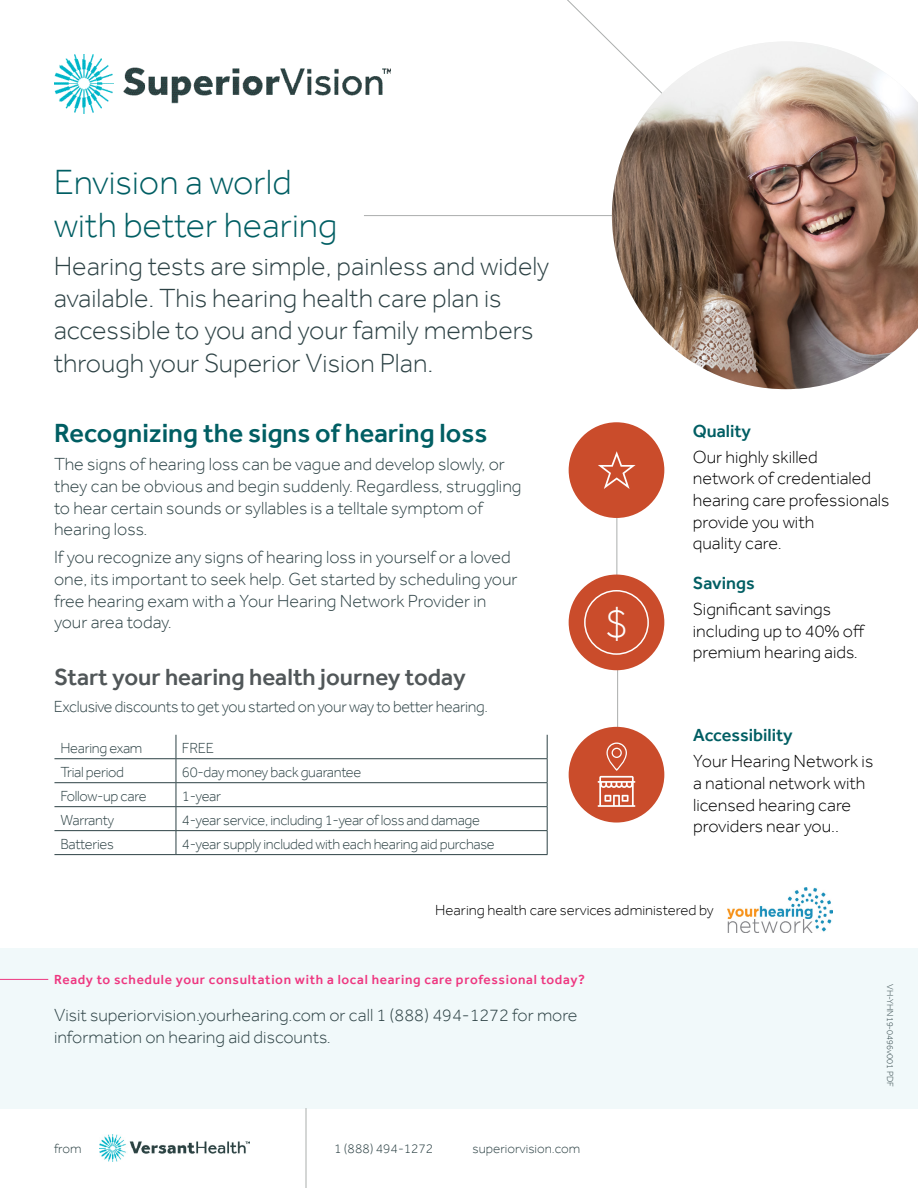
<style>
.page{position:relative;width:918px;height:1188px;background:#fff}
.page>*{position:absolute;margin:0;border:0;box-sizing:border-box;transform-origin:0 0}
.t1{font:300 42px "Effra";color:#fefefe}
.t2{font:300 36px/43.2px "Effra";color:#005e63}
.t3{font:300 27px/32.4px "Effra";color:#2d4245}
.t4{font:500 27px "Effra";color:#005e63}
.t5{font:500 24px "Effra";color:#515759}
.t6{font:300 18px/21.6px "Effra";color:#2d4245}
.t7{font:300 18px/21.6px "Effra";color:#000}
.t8{font:500 18px "Effra";color:#005e63}
.t9{font:300 16.5px "Effra";letter-spacing:-.02em;color:#2d4245}
.t10{font:300 15px "Effra";letter-spacing:-.02em;color:#2d4245}
.t11{font:300 15px "Effra";color:#000}
.t12{font:500 13.5px "Effra";letter-spacing:.05em;color:#ee3780}
.t13{font:300 13.5px "Effra";color:#2d4245}
.t14{font:300 9px "Effra";color:#2d4245}
</style>
<div class="page">
<hr style="left:617px;top:651px;width:1px;height:108px;background:#abaead">
<hr style="left:616px;top:518px;width:1px;height:107px;background:#abaead">
<hr style="left:364px;top:215px;width:422px;height:1px;background:#abaead">
<img style="left:612px;top:42px;width:306px;height:347px">
<div style="left:0;top:948px;width:918px;height:160px;background:#f1f9fa"></div>
<hr style="left:0;top:979px;width:48px;height:1px;background:#ee3780">
<img style="left:100px;top:1135px;width:150px;height:27px">
<hr style="left:306px;top:1108px;width:1px;height:80px;background:#abaead">
<div style="left:569px;top:422px;width:95px;height:96px;background:#ca4c2b;border-radius:50%"></div>
<svg style="left:598px;top:451px;width:38px;height:38px"></svg>
<div style="left:569px;top:727px;width:95px;height:96px;background:#ca4c2b;border-radius:50%"></div>
<svg style="left:598px;top:743px;width:37px;height:64px"></svg>
<div style="left:569px;top:575px;width:95px;height:95px;background:#ca4c2b;border-radius:50%"></div>
<img style="left:727px;top:887px;width:106px;height:45px">
<hr style="left:54px;top:758px;width:122px;height:1px;background:#2d4245">
<hr style="left:176px;top:758px;width:372px;height:1px;background:#2d4245">
<hr style="left:54px;top:782px;width:122px;height:1px;background:#2d4245">
<hr style="left:176px;top:782px;width:372px;height:1px;background:#2d4245">
<svg style="left:176px;top:735px;width:1px;height:119px"></svg>
<svg style="left:547px;top:735px;width:1px;height:119px"></svg>
<hr style="left:54px;top:806px;width:122px;height:1px;background:#2d4245">
<hr style="left:176px;top:806px;width:372px;height:1px;background:#2d4245">
<hr style="left:54px;top:830px;width:122px;height:1px;background:#2d4245">
<hr style="left:176px;top:830px;width:372px;height:1px;background:#2d4245">
<hr style="left:54px;top:854px;width:122px;height:1px;background:#2d4245">
<hr style="left:176px;top:854px;width:372px;height:1px;background:#2d4245">
<div style="left:584px;top:590px;width:65px;height:65px;border:2px solid #fff;border-radius:50%"></div>
<img style="left:54px;top:54px;width:337px;height:59px">
<h2 class="t2" style="left:54px;top:161px;width:285px">Envision a world with better hearing</h2>
<h3 class="t3" style="left:54px;top:249px;width:497px">Hearing tests are simple, painless and widely available. This hearing health care plan is accessible to you and your family members through your Superior Vision Plan.</h3>
<h3 class="t4" style="left:54px;top:417px;width:435px">Recognizing the signs of hearing loss</h3>
<p class="t6" style="left:54px;top:453px;width:469px">The signs of hearing loss can be vague and develop slowly, or they can be obvious and begin suddenly. Regardless, struggling to hear certain sounds or syllables is a telltale symptom of hearing loss.</p>
<p class="t6" style="left:54px;top:547px;width:465px">If you recognize any signs of hearing loss in yourself or a loved one, its important to seek help. Get started by scheduling your free hearing exam with a Your Hearing Network Provider in your area today.</p>
<h3 class="t5" style="left:54px;top:662px;width:413px">Start your hearing health journey today</h3>
<p class="t9" style="left:54px;top:697px;width:436px">Exclusive discounts to get you started on your way to better hearing.</p>
<p class="t10" style="left:60px;top:739px;width:83px">Hearing exam</p>
<p class="t10" style="left:182px;top:739px;width:33px">FREE</p>
<p class="t10" style="left:60px;top:763px;width:65px">Trial period</p>
<p class="t10" style="left:182px;top:763px;width:181px">60-day money back guarantee</p>
<p class="t10" style="left:60px;top:787px;width:88px">Follow-up care</p>
<p class="t10" style="left:182px;top:787px;width:41px">1-year</p>
<p class="t10" style="left:60px;top:811px;width:55px">Warranty</p>
<p class="t10" style="left:182px;top:811px;width:300px">4-year service, including 1-year of loss and damage</p>
<p class="t10" style="left:60px;top:835px;width:55px">Batteries</p>
<p class="t10" style="left:182px;top:835px;width:314px">4-year supply included with each hearing aid purchase</p>
<h1 class="t1" style="left:605px;top:599px;width:24px">$</h1>
<p class="t8" style="left:693px;top:420px;width:60px">Quality</p>
<p class="t7" style="left:693px;top:446px;width:198px">Our highly skilled<br>network of credentialed hearing care professionals provide you with<br>quality care.</p>
<p class="t8" style="left:693px;top:572px;width:63px">Savings</p>
<p class="t7" style="left:693px;top:598px;width:174px">Significant savings including up to 40% off premium hearing aids.</p>
<p class="t8" style="left:693px;top:724px;width:101px">Accessibility</p>
<p class="t7" style="left:693px;top:750px;width:182px">Your Hearing Network is a national network with licensed hearing care providers near you..</p>
<p class="t11" style="left:435px;top:902px;width:280px">Hearing health care services administered by</p>
<p class="t12" style="left:54px;top:971px;width:533px">Ready to schedule your consultation with a local hearing care professional today?</p>
<p class="t6" style="left:54px;top:1004px;width:525px">Visit superiorvision.yourhearing.com or call 1 (888) 494-1272 for more information on hearing aid discounts.</p>
<p class="t13" style="left:54px;top:1141px;width:29px">from</p>
<p class="t13" style="left:334px;top:1141px;width:101px">1 (888) 494-1272</p>
<p class="t13" style="left:472px;top:1141px;width:109px">superiorvision.com</p>
<p class="t14" style="left:895px;top:984px;width:104px;rotate:90deg">VH-YHN19-0496v001 PDF</p>
</div>
